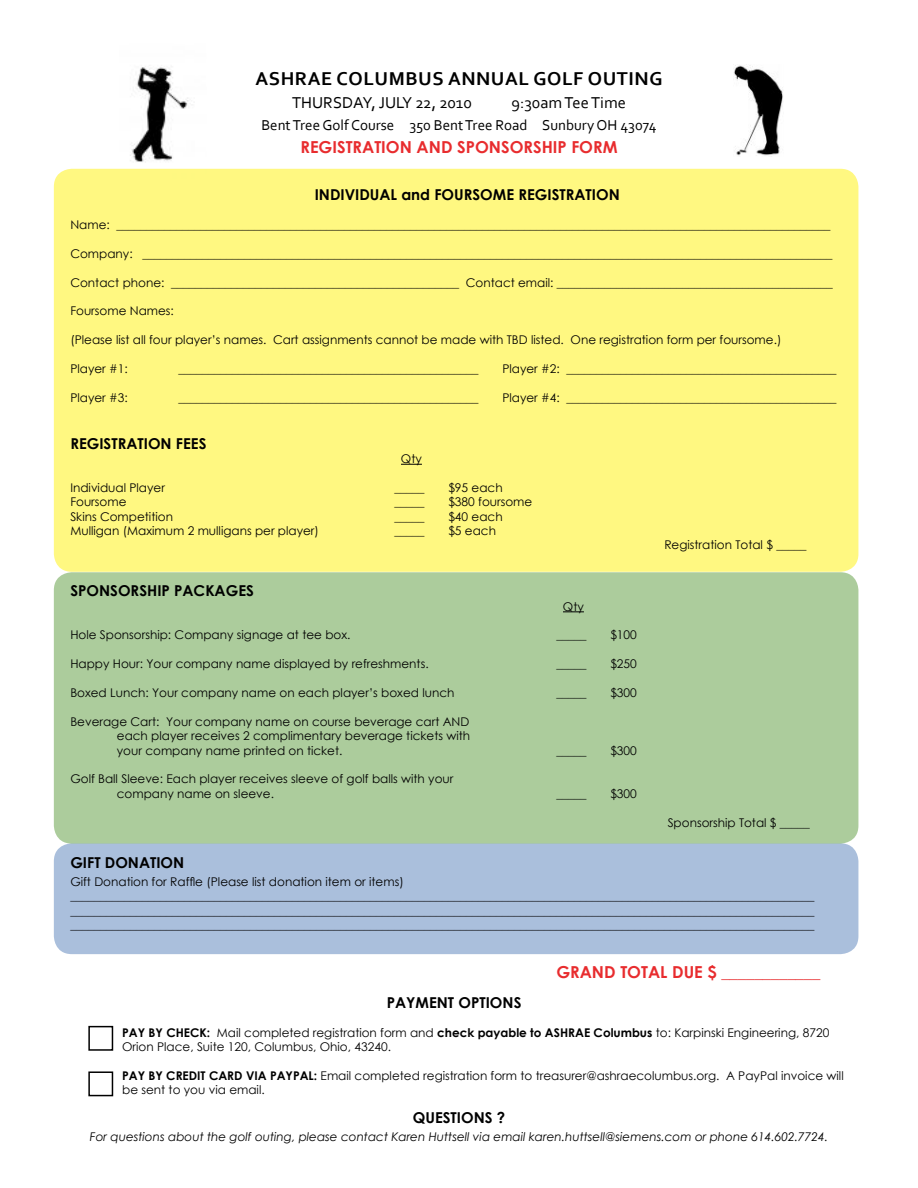
<style>
.page{position:relative;width:918px;height:1188px;background:#fff}
.page>*{position:absolute;margin:0;border:0;box-sizing:border-box;transform-origin:0 0}
.t1{font:700 19.5px "Corbel";letter-spacing:.03em;color:#000}
.t2{font:700 16.5px "Century Gothic";color:#e82c2e}
.t3{font:16.5px "Corbel";color:#000}
.t4{font:700 15px "Century Gothic";color:#000}
.t5{font:15px "Corbel";color:#000}
.t6{font:12px/14.4px "Century Gothic";color:#000}
.t7{font:italic 12px "Century Gothic";color:#000}
.s1{font-weight:700}
</style>
<div class="page">
<img style="left:119px;top:66px;width:88px;height:103px">
<div style="left:54px;top:843px;width:804px;height:111px;background:#aabfdc;border-radius:18px"></div>
<div style="left:54px;top:572px;width:804px;height:272px;background:#accc9c;border-radius:18px"></div>
<div style="left:54px;top:169px;width:804px;height:403px;background:#fff881;border-radius:18px"></div>
<svg style="left:401px;top:464px;width:21px;height:1px"></svg>
<svg style="left:563px;top:611px;width:21px;height:1px"></svg>
<img style="left:734px;top:65px;width:49px;height:91px">
<div style="left:88px;top:1026px;width:25px;height:25px;border:2px solid #000"></div>
<div style="left:88px;top:1071px;width:25px;height:25px;border:2px solid #000"></div>
<h1 class="t1" style="left:255px;top:66px;width:408px">ASHRAE COLUMBUS ANNUAL GOLF OUTING</h1>
<h2 class="t3" style="left:292px;top:92px;width:181px">THURSDAY, JULY 22, 2010</h2>
<h2 class="t3" style="left:511px;top:92px;width:116px">9:30am Tee Time</h2>
<p class="t5" style="left:261px;top:116px;width:397px">Bent Tree Golf Course 350 Bent Tree Road Sunbury OH 43074</p>
<h2 class="t2" style="left:300px;top:134px;width:319px">REGISTRATION AND SPONSORSHIP FORM</h2>
<p class="t4" style="left:315px;top:183px;width:307px">INDIVIDUAL and FOURSOME REGISTRATION</p>
<p class="t6" style="left:70px;top:217px;width:762px">Name: _______________________________________________________________________________________________________________________</p>
<p class="t6" style="left:70px;top:246px;width:764px">Company: ___________________________________________________________________________________________________________________</p>
<p class="t6" style="left:70px;top:275px;width:764px">Contact phone: ________________________________________________ Contact email: ______________________________________________</p>
<p class="t6" style="left:70px;top:304px;width:105px">Foursome Names:</p>
<p class="t6" style="left:70px;top:333px;width:713px">(Please list all four player’s names. Cart assignments cannot be made with TBD listed. One registration form per foursome.)</p>
<p class="t6" style="left:70px;top:361px;width:59px">Player #1:</p>
<p class="t6" style="left:178px;top:361px;width:302px">__________________________________________________</p>
<p class="t6" style="left:502px;top:361px;width:336px">Player #2: _____________________________________________</p>
<p class="t6" style="left:70px;top:390px;width:59px">Player #3:</p>
<p class="t6" style="left:178px;top:390px;width:302px">__________________________________________________</p>
<p class="t6" style="left:502px;top:390px;width:336px">Player #4: _____________________________________________</p>
<p class="t4" style="left:70px;top:432px;width:138px">REGISTRATION FEES</p>
<p class="t6" style="left:401px;top:451px;width:22px">Qty</p>
<p class="t6" style="left:70px;top:480px;width:96px">Individual Player</p>
<p class="t6" style="left:394px;top:480px;width:31px">_____</p>
<p class="t6" style="left:448px;top:480px;width:56px">$95 each</p>
<p class="t6" style="left:70px;top:495px;width:58px">Foursome</p>
<p class="t6" style="left:394px;top:495px;width:31px">_____</p>
<p class="t6" style="left:448px;top:495px;width:86px">$380 foursome</p>
<p class="t6" style="left:70px;top:509px;width:104px">Skins Competition</p>
<p class="t6" style="left:394px;top:509px;width:31px">_____</p>
<p class="t6" style="left:448px;top:509px;width:56px">$40 each</p>
<p class="t6" style="left:70px;top:523px;width:250px">Mulligan (Maximum 2 mulligans per player)</p>
<p class="t6" style="left:394px;top:523px;width:31px">_____</p>
<p class="t6" style="left:448px;top:523px;width:49px">$5 each</p>
<p class="t6" style="left:664px;top:538px;width:143px">Registration Total $ _____</p>
<p class="t4" style="left:70px;top:579px;width:185px">SPONSORSHIP PACKAGES</p>
<p class="t6" style="left:563px;top:599px;width:22px">Qty</p>
<p class="t6" style="left:70px;top:628px;width:282px">Hole Sponsorship: Company signage at tee box.</p>
<p class="t6" style="left:556px;top:628px;width:31px">_____</p>
<p class="t6" style="left:610px;top:628px;width:28px">$100</p>
<p class="t6" style="left:70px;top:657px;width:360px">Happy Hour: Your company name displayed by refreshments.</p>
<p class="t6" style="left:556px;top:657px;width:31px">_____</p>
<p class="t6" style="left:610px;top:657px;width:28px">$250</p>
<p class="t6" style="left:70px;top:685px;width:386px">Boxed Lunch: Your company name on each player’s boxed lunch</p>
<p class="t6" style="left:556px;top:685px;width:31px">_____</p>
<p class="t6" style="left:610px;top:685px;width:28px">$300</p>
<p class="t6" style="left:117px;top:714px;width:355px;text-align:justify;text-indent:-47px">Beverage Cart: Your company name on course beverage cart AND each player receives 2 complimentary beverage tickets with your company name printed on ticket.</p>
<p class="t6" style="left:556px;top:743px;width:31px">_____</p>
<p class="t6" style="left:610px;top:743px;width:28px">$300</p>
<p class="t6" style="left:117px;top:772px;width:338px;text-indent:-47px">Golf Ball Sleeve: Each player receives sleeve of golf balls with your company name on sleeve.</p>
<p class="t6" style="left:556px;top:786px;width:31px">_____</p>
<p class="t6" style="left:610px;top:786px;width:28px">$300</p>
<p class="t6" style="left:668px;top:815px;width:144px">Sponsorship Total $ _____</p>
<p class="t4" style="left:70px;top:851px;width:115px">GIFT DONATION</p>
<p class="t6" style="left:70px;top:874px;width:746px">Gift Donation for Raffle (Please list donation item or items) ____________________________________________________________________________________________________________________________ ____________________________________________________________________________________________________________________________ ____________________________________________________________________________________________________________________________</p>
<h2 class="t2" style="left:556px;top:959px;width:265px">GRAND TOTAL DUE $ ____________</h2>
<p class="t4" style="left:387px;top:991px;width:136px">PAYMENT OPTIONS</p>
<p class="t6" style="left:122px;top:1025px;width:709px"><span class="s1">PAY BY CHECK:</span> Mail completed registration form and <span class="s1">check payable to ASHRAE Columbus</span> to: Karpinski Engineering, 8720<br>Orion Place, Suite 120, Columbus, Ohio, 43240.</p>
<p class="t6" style="left:122px;top:1068px;width:723px"><span class="s1">PAY BY CREDIT CARD VIA PAYPAL:</span> Email completed registration form to treasurer@ashraecolumbus.org. A PayPal invoice will be sent to you via email.</p>
<p class="t4" style="left:413px;top:1106px;width:94px">QUESTIONS ?</p>
<p class="t7" style="left:90px;top:1128px;width:740px">For questions about the golf outing, please contact Karen Huttsell via email karen.huttsell@siemens.com or phone 614.602.7724.</p>
</div>
